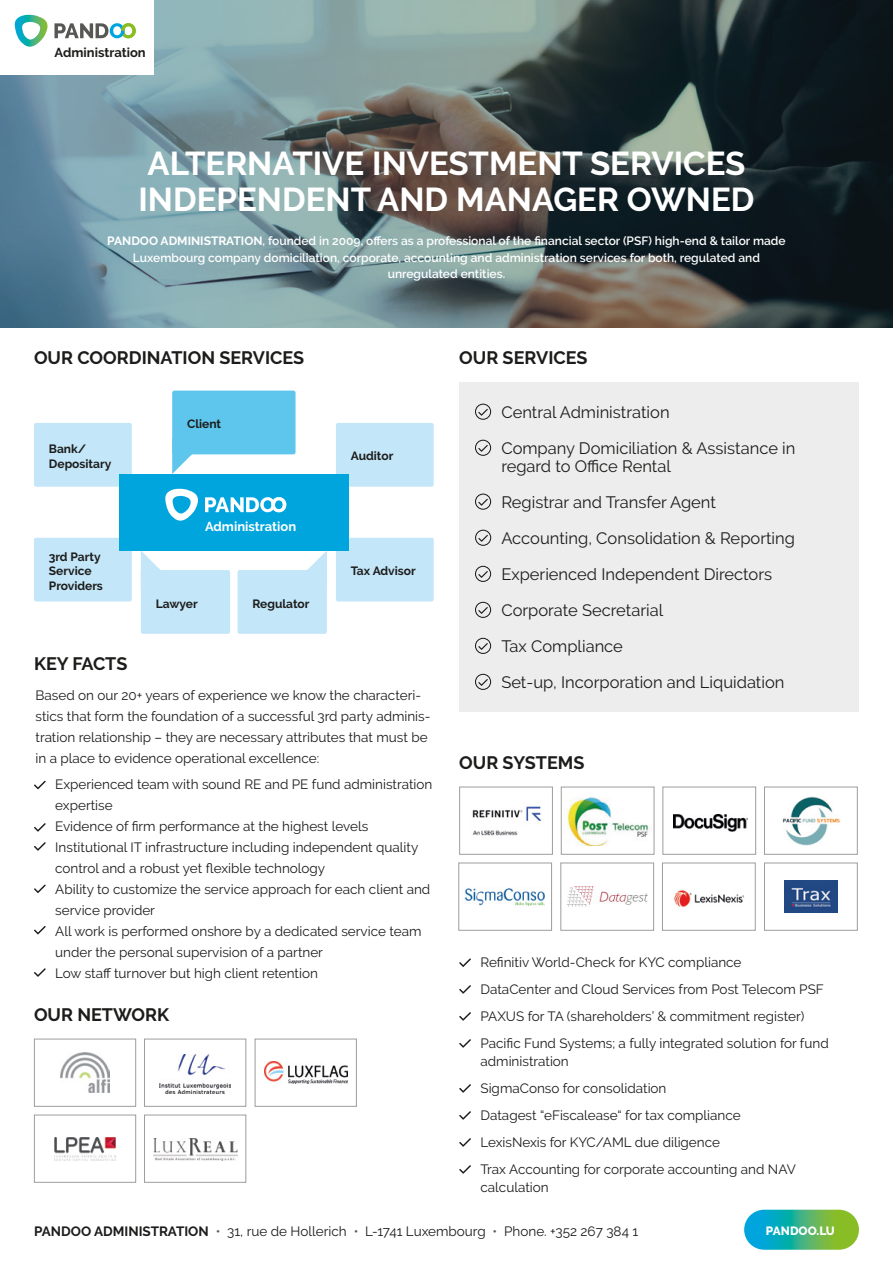
<style>
.page{position:relative;width:893px;height:1263px;background:#fff}
.page>*{position:absolute;margin:0;border:0;box-sizing:border-box;transform-origin:0 0}
.t1{font:700 33px "Raleway";color:#fff}
.t2{font:700 18px "Raleway";color:#1c1c1b}
.t3{font:16.5px/18px "Raleway";color:#1c1c1b}
.t4{font:13.5px/21px "Raleway";color:#1c1c1b}
.t5{font:700 12.9px "Raleway";color:#1c1c1b}
.t6{font:700 12.9px "Raleway";color:#fff}
.t7{font:600 12px "Raleway";color:#fff}
.t8{font:700 12px "Raleway";color:#1c1c1b}
.t9{font:800 12px "Raleway";color:#fff}
.s1{font-weight:700}
.s2{color:#575756}
</style>
<div class="page">
<div style="left:459px;top:382px;width:400px;height:329px;background:#ededed"></div>
<svg style="left:475px;top:404px;width:16px;height:16px"></svg>
<svg style="left:475px;top:440px;width:16px;height:16px"></svg>
<svg style="left:475px;top:494px;width:16px;height:16px"></svg>
<svg style="left:475px;top:530px;width:16px;height:16px"></svg>
<svg style="left:475px;top:566px;width:16px;height:16px"></svg>
<svg style="left:475px;top:638px;width:16px;height:16px"></svg>
<svg style="left:475px;top:602px;width:16px;height:16px"></svg>
<svg style="left:475px;top:674px;width:16px;height:16px"></svg>
<img style="left:673px;top:890px;width:72px;height:17px">
<div style="left:662px;top:863px;width:94px;height:68px;border:1px solid #9d9d9c"></div>
<svg style="left:0;top:0;width:893px;height:328px;background:#55676a"></svg>
<div style="left:34px;top:423px;width:98px;height:64px;background:#c3e6f8;border-radius:2px"></div>
<div style="left:34px;top:538px;width:98px;height:63px;background:#c3e6f8;border-radius:2px"></div>
<div style="left:336px;top:423px;width:98px;height:64px;background:#c3e6f8;border-radius:2px"></div>
<div style="left:336px;top:538px;width:98px;height:63px;background:#c3e6f8;border-radius:2px"></div>
<div style="left:172px;top:391px;width:124px;height:63px;background:#5ec5ec;border-radius:2px"></div>
<div style="left:119px;top:474px;width:230px;height:76px;background:#00a5de"></div>
<svg style="left:172px;top:438px;width:36px;height:36px"></svg>
<div style="left:238px;top:570px;width:89px;height:64px;background:#c3e6f8;border-radius:2px"></div>
<div style="left:141px;top:570px;width:89px;height:64px;background:#c3e6f8;border-radius:2px"></div>
<svg style="left:291px;top:550px;width:36px;height:21px"></svg>
<svg style="left:141px;top:550px;width:36px;height:21px"></svg>
<svg style="left:34px;top:781px;width:12px;height:8px"></svg>
<svg style="left:34px;top:823px;width:12px;height:9px"></svg>
<svg style="left:34px;top:842px;width:12px;height:9px"></svg>
<svg style="left:34px;top:884px;width:12px;height:9px"></svg>
<svg style="left:34px;top:926px;width:12px;height:8px"></svg>
<svg style="left:34px;top:968px;width:12px;height:9px"></svg>
<svg style="left:459px;top:958px;width:12px;height:9px"></svg>
<svg style="left:459px;top:985px;width:12px;height:9px"></svg>
<svg style="left:459px;top:1012px;width:12px;height:9px"></svg>
<svg style="left:459px;top:1039px;width:12px;height:9px"></svg>
<svg style="left:459px;top:1084px;width:12px;height:9px"></svg>
<svg style="left:459px;top:1111px;width:12px;height:9px"></svg>
<svg style="left:459px;top:1138px;width:12px;height:9px"></svg>
<svg style="left:459px;top:1165px;width:12px;height:9px"></svg>
<img style="left:160px;top:1054px;width:71px;height:39px">
<div style="left:144px;top:1039px;width:102px;height:68px;border:1px solid #9d9d9c"></div>
<img style="left:153px;top:1139px;width:84px;height:21px">
<div style="left:144px;top:1115px;width:102px;height:68px;border:1px solid #9d9d9c"></div>
<img style="left:264px;top:1062px;width:83px;height:21px">
<div style="left:255px;top:1039px;width:102px;height:68px;border:1px solid #9d9d9c"></div>
<img style="left:60px;top:1053px;width:50px;height:39px">
<div style="left:34px;top:1039px;width:102px;height:68px;border:1px solid #9d9d9c"></div>
<img style="left:54px;top:1137px;width:62px;height:23px">
<div style="left:34px;top:1115px;width:102px;height:68px;border:1px solid #9d9d9c"></div>
<img style="left:567px;top:797px;width:83px;height:48px">
<div style="left:561px;top:787px;width:93px;height:68px;border:1px solid #9d9d9c"></div>
<img style="left:673px;top:814px;width:74px;height:17px">
<div style="left:662px;top:787px;width:94px;height:68px;border:1px solid #9d9d9c"></div>
<img style="left:782px;top:796px;width:59px;height:49px">
<div style="left:764px;top:787px;width:94px;height:68px;border:1px solid #9d9d9c"></div>
<img style="left:567px;top:886px;width:81px;height:21px">
<div style="left:560px;top:863px;width:94px;height:68px;border:1px solid #9d9d9c"></div>
<img style="left:472px;top:806px;width:70px;height:30px">
<div style="left:459px;top:787px;width:94px;height:68px;border:1px solid #9d9d9c"></div>
<img style="left:464px;top:888px;width:81px;height:18px">
<div style="left:458px;top:863px;width:94px;height:68px;border:1px solid #9d9d9c"></div>
<img style="left:785px;top:880px;width:52px;height:33px">
<div style="left:764px;top:863px;width:94px;height:68px;border:1px solid #9d9d9c"></div>
<svg style="left:744px;top:1210px;width:115px;height:40px;background:#40b282"></svg>
<div style="left:0;top:0;width:153px;height:75px;background:#fff"></div>
<svg style="left:54px;top:23px;width:82px;height:15px"></svg>
<svg style="left:15px;top:15px;width:33px;height:32px"></svg>
<svg style="left:205px;top:497px;width:81px;height:15px"></svg>
<svg style="left:165px;top:488px;width:33px;height:33px"></svg>
<p class="t5" style="left:55px;top:45px;width:93px">Administration</p>
<p class="t1" style="left:148px;top:144px;width:599px">ALTERNATIVE INVESTMENT SERVICES</p>
<p class="t1" style="left:139px;top:180px;width:617px">INDEPENDENT AND MANAGER OWNED</p>
<p class="t7" style="left:107px;top:234px;width:680px"><span class="s1">PANDOO ADMINISTRATION</span>, founded in 2009, offers as a professional of the financial sector (PSF) high-end &amp; tailor made</p>
<p class="t7" style="left:133px;top:251px;width:628px">Luxembourg company domiciliation, corporate, accounting and administration services for both, regulated and</p>
<p class="t7" style="left:388px;top:267px;width:119px">unregulated entities.</p>
<p class="t2" style="left:34px;top:347px;width:272px">OUR COORDINATION SERVICES</p>
<p class="t8" style="left:49px;top:442px;width:39px">Bank/</p>
<p class="t8" style="left:49px;top:457px;width:64px">Depositary</p>
<p class="t8" style="left:49px;top:550px;width:53px">3rd Party</p>
<p class="t8" style="left:49px;top:564px;width:44px">Service</p>
<p class="t8" style="left:49px;top:579px;width:56px">Providers</p>
<p class="t2" style="left:34px;top:653px;width:95px">KEY FACTS</p>
<p class="t8" style="left:187px;top:417px;width:36px">Client</p>
<p class="t6" style="left:205px;top:519px;width:93px">Administration</p>
<p class="t8" style="left:156px;top:596px;width:44px">Lawyer</p>
<p class="t8" style="left:252px;top:596px;width:59px">Regulator</p>
<p class="t8" style="left:351px;top:449px;width:44px">Auditor</p>
<p class="t8" style="left:351px;top:564px;width:67px">Tax Advisor</p>
<p class="t4" style="left:36px;top:685px;width:396px">Based on our 20+ years of experience we know the characteri&shy;stics that form the foundation of a successful 3rd party adminis&shy;tration relationship – they are necessary attributes that must be in a place to evidence operational excellence:</p>
<p class="t2" style="left:459px;top:347px;width:130px">OUR SERVICES</p>
<p class="t3" style="left:501px;top:403px;width:170px">Central Administration</p>
<p class="t3" style="left:501px;top:439px;width:296px">Company Domiciliation &amp; Assistance in regard to Office Rental</p>
<p class="t3" style="left:501px;top:493px;width:216px">Registrar and Transfer Agent</p>
<p class="t3" style="left:501px;top:529px;width:295px">Accounting, Consolidation &amp; Reporting</p>
<p class="t3" style="left:501px;top:565px;width:272px">Experienced Independent Directors</p>
<p class="t3" style="left:501px;top:601px;width:163px">Corporate Secretarial</p>
<p class="t3" style="left:501px;top:637px;width:123px">Tax Compliance</p>
<p class="t3" style="left:501px;top:673px;width:285px">Set-up, Incorporation and Liquidation</p>
<p class="t2" style="left:459px;top:752px;width:127px">OUR SYSTEMS</p>
<p class="t4" style="left:55px;top:773px;width:379px">Experienced team with sound RE and PE fund administration expertise</p>
<p class="t4" style="left:55px;top:815px;width:315px">Evidence of firm performance at the highest levels</p>
<p class="t4" style="left:55px;top:836px;width:365px">Institutional IT infrastructure including independent quality control and a robust yet flexible technology</p>
<p class="t4" style="left:55px;top:878px;width:377px">Ability to customize the service approach for each client and service provider</p>
<p class="t4" style="left:55px;top:920px;width:368px">All work is performed onshore by a dedicated service team under the personal supervision of a partner</p>
<p class="t4" style="left:55px;top:962px;width:264px">Low staff turnover but high client retention</p>
<p class="t4" style="left:480px;top:951px;width:262px">Refinitiv World-Check for KYC compliance</p>
<p class="t4" style="left:480px;top:978px;width:345px">DataCenter and Cloud Services from Post Telecom PSF</p>
<p class="t4" style="left:480px;top:1005px;width:325px">PAXUS for TA (shareholders’ &amp; commitment register)</p>
<p class="t4" style="left:480px;top:1034px;width:350px;line-height:18px">Pacific Fund Systems; a fully integrated solution for fund administration</p>
<p class="t4" style="left:480px;top:1077px;width:187px">SigmaConso for consolidation</p>
<p class="t4" style="left:480px;top:1104px;width:262px">Datagest “eFiscalease“ for tax compliance</p>
<p class="t4" style="left:480px;top:1131px;width:241px">LexisNexis for KYC/AML due diligence</p>
<p class="t4" style="left:480px;top:1160px;width:317px;line-height:18px">Trax Accounting for corporate accounting and NAV calculation</p>
<p class="t4" style="left:34px;top:1221px;width:606px"><span class="s1">PANDOO ADMINISTRATION</span> <span class="s2">•</span> 31, rue de Hollerich <span class="s2">•</span> L-1741 Luxembourg <span class="s2">•</span> Phone. +352 267 384 1</p>
<p class="t9" style="left:766px;top:1224px;width:70px">PANDOO.LU</p>
<p class="t2" style="left:34px;top:1004px;width:137px">OUR NETWORK</p>
</div>
